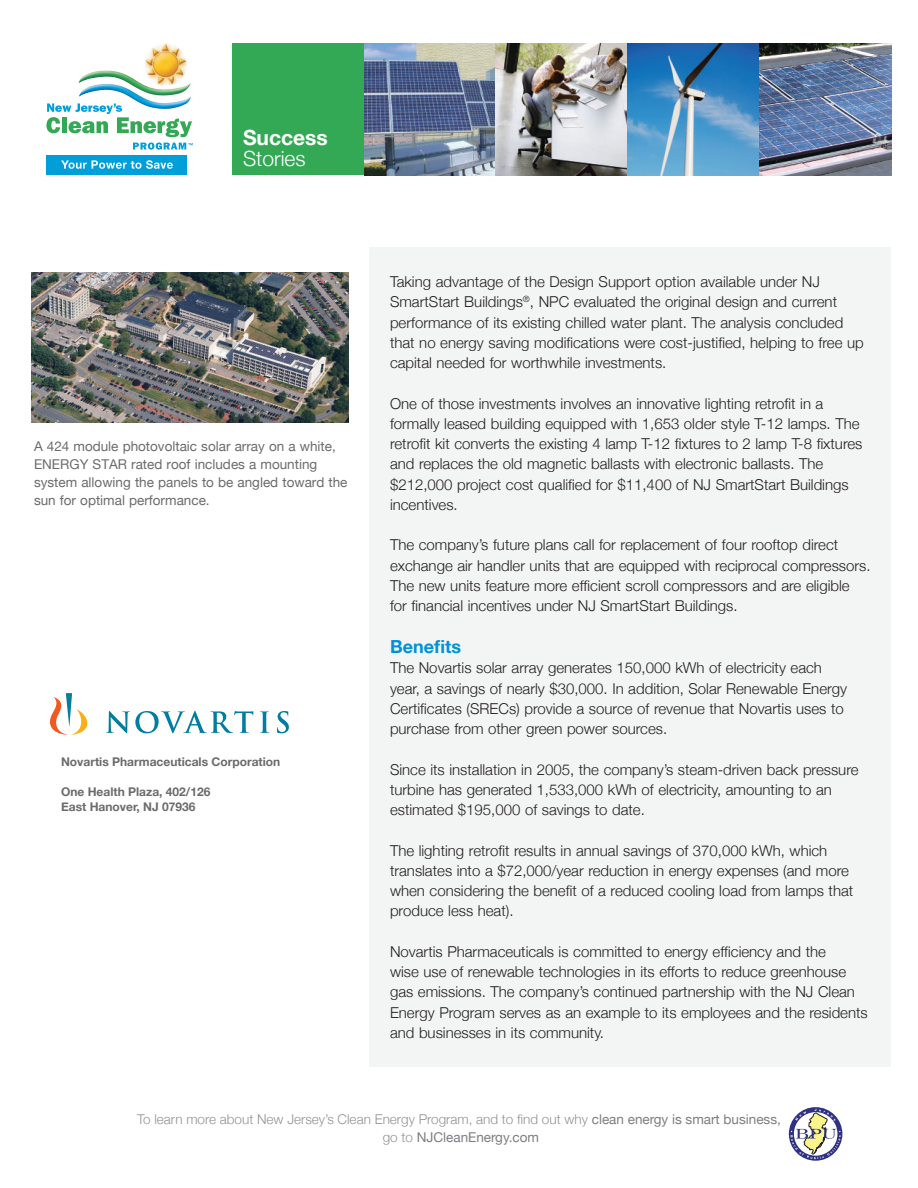
<style>
.page{position:relative;width:918px;height:1188px;background:#fff}
.page>*{position:absolute;margin:0;border:0;box-sizing:border-box;transform-origin:0 0}
.t1{font:700 21px "Helvetica Neue";color:#fff}
.t2{font:300 21px "Helvetica Neue";color:#fff}
.t3{font:700 18px "Helvetica Neue";color:#0091d6}
.t4{font:300 15px/20.2px "Helvetica Neue";color:#231f20}
.t5{font:13.5px/18px "Helvetica Neue";color:#6a6b6d}
.t6{font:300 13.5px/18px "Helvetica Neue";color:#919396}
.t7{font:13.5px "Helvetica Neue";color:#7c7e81}
.t8{font:700 12px/15px "Helvetica Neue";color:#6a6b6d}
.s1{font-weight:400;color:#7c7e81}
</style>
<div class="page">
<img style="left:364px;top:44px;width:527px;height:131px">
<div style="left:232px;top:44px;width:132px;height:131px;background:#34a955"></div>
<div style="left:370px;top:247px;width:521px;height:819px;background:#f3f4f4"></div>
<img style="left:79px;top:43px;width:112px;height:60px">
<div style="left:47px;top:155px;width:140px;height:19px;background:#009fd9"></div>
<svg style="left:61px;top:160px;width:112px;height:9px"></svg>
<svg style="left:46px;top:103px;width:147px;height:47px"></svg>
<img style="left:31px;top:273px;width:317px;height:150px">
<svg style="left:789px;top:1107px;width:53px;height:54px"></svg>
<svg style="left:790px;top:1109px;width:51px;height:50px"></svg>
<svg style="left:106px;top:711px;width:147px;height:22px"></svg>
<svg style="left:260px;top:711px;width:9px;height:22px"></svg>
<svg style="left:277px;top:711px;width:12px;height:22px"></svg>
<svg style="left:50px;top:693px;width:38px;height:42px"></svg>
<h1 class="t1" style="left:243px;top:125px;width:86px">Success</h1>
<h1 class="t2" style="left:243px;top:146px;width:64px">Stories</h1>
<p class="t5" style="left:34px;top:437px;width:315px">A 424 module photovoltaic solar array on a white, Energy Star rated roof includes a mounting system allowing the panels to be angled toward the sun for optimal performance.</p>
<p class="t8" style="left:61px;top:754px;width:221px">Novartis Pharmaceuticals Corporation</p>
<p class="t8" style="left:61px;top:784px;width:151px">One Health Plaza, 402/126<br>East Hanover, NJ 07936</p>
<p class="t4" style="left:390px;top:271px;width:475px">Taking advantage of the Design Support option available under NJ SmartStart Buildings<sup>®</sup>, NPC evaluated the original design and current performance of its existing chilled water plant. The analysis concluded that no energy saving modifications were cost-justified, helping to free up capital needed for worthwhile investments.</p>
<p class="t4" style="left:390px;top:393px;width:474px">One of those investments involves an innovative lighting retrofit in a formally leased building equipped with 1,653 older style T-12 lamps. The retrofit kit converts the existing 4 lamp T-12 fixtures to 2 lamp T-8 fixtures and replaces the old magnetic ballasts with electronic ballasts. The $212,000 project cost qualified for $11,400 of NJ SmartStart Buildings incentives.</p>
<p class="t4" style="left:390px;top:535px;width:482px">The company’s future plans call for replacement of four rooftop direct exchange air handler units that are equipped with reciprocal compressors.<br>The new units feature more efficient scroll compressors and are eligible<br>for financial incentives under NJ SmartStart Buildings.</p>
<p class="t3" style="left:390px;top:636px;width:73px">Benefits</p>
<p class="t4" style="left:390px;top:658px;width:459px">The Novartis solar array generates 150,000 kWh of electricity each year, a savings of nearly $30,000. In addition, Solar Renewable Energy Certificates (SRECs) provide a source of revenue that Novartis uses to purchase from other green power sources.</p>
<p class="t4" style="left:390px;top:759px;width:470px">Since its installation in 2005, the company’s steam-driven back pressure turbine has generated 1,533,000 kWh of electricity, amounting to an estimated $195,000 of savings to date.</p>
<p class="t4" style="left:390px;top:840px;width:465px">The lighting retrofit results in annual savings of 370,000 kWh, which translates into a $72,000/year reduction in energy expenses (and more when considering the benefit of a reduced cooling load from lamps that produce less heat).</p>
<p class="t4" style="left:390px;top:941px;width:479px">Novartis Pharmaceuticals is committed to energy efficiency and the<br>wise use of renewable technologies in its efforts to reduce greenhouse gas emissions. The company’s continued partnership with the NJ Clean Energy Program serves as an example to its employees and the residents and businesses in its community.</p>
<p class="t6" style="left:383px;top:1110px;width:400px;text-indent:-246px">To learn more about New Jersey’s Clean Energy Program, and to find out why <span class="s1">clean energy is smart business, </span>go to <span class="s1">NJC</span></p>
<p class="t7" style="left:443px;top:1129px;width:97px">leanEnergy.com</p>
</div>
